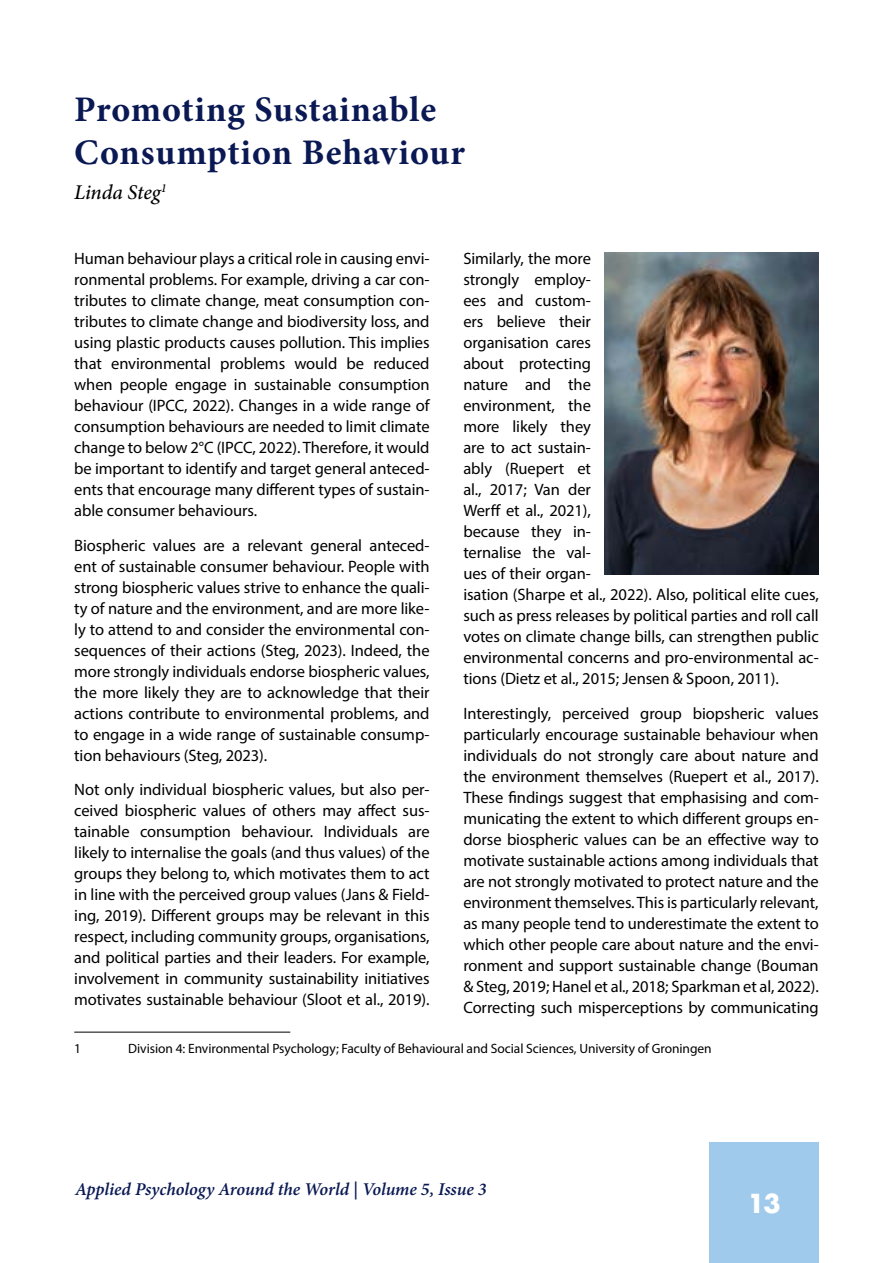
<style>
.page{position:relative;width:893px;height:1263px;background:#fff}
.page>*{position:absolute;margin:0;border:0;box-sizing:border-box;transform-origin:0 0}
.t1{font:700 36px/43.2px "Minion Pro";letter-spacing:.02em;color:#0a1953}
.t2{font:700 25.5px "Futura";color:#fff}
.t3{font:italic 500 21px "Minion Pro";letter-spacing:-.01em;color:#000}
.t4{font:italic 600 18px "Minion Pro";letter-spacing:-.005em;color:#0a1953}
.t5{font:16.5px/21px "Myriad Pro";letter-spacing:-.005em;color:#000;text-align:justify}
.t6{font:13.5px "Myriad Pro";letter-spacing:-.005em;color:#000}
</style>
<div class="page">
<div style="left:710px;top:1142px;width:109px;height:120px;background:#9fcaec"></div>
<hr style="left:74px;top:1032px;width:216px;height:1px;background:#000">
<img style="left:604px;top:253px;width:215px;height:321px">
<h1 class="t1" style="left:74px;top:87px;width:392px">Promoting Sustainable<br>Consumption Behaviour</h1>
<p class="t3" style="left:74px;top:178px;width:94px">Linda Steg<sup>1</sup></p>
<p class="t5" style="left:74px;top:248px;width:357px">Human behaviour plays a critical role in causing envi&shy;ronmental problems. For example, driving a car con&shy;tributes to climate change, meat consumption con&shy;tributes to climate change and biodiversity loss, and using plastic products causes pollution. This implies that environmental problems would be reduced when people engage in sustainable consumption behaviour (IPCC, 2022). Changes in a wide range of consumption behaviours are needed to limit climate change to below 2°C (IPCC, 2022). Therefore, it would be important to identify and target general anteced&shy;ents that encourage many different types of sustain&shy;able consumer behaviours.</p>
<p class="t5" style="left:74px;top:534px;width:357px">Biospheric values are a relevant general anteced&shy;ent of sustainable consumer behaviour. People with strong biospheric values strive to enhance the quali&shy;ty of nature and the environment, and are more like&shy;ly to attend to and consider the environmental con&shy;sequences of their actions (Steg, 2023). Indeed, the more strongly individuals endorse biospheric values, the more likely they are to acknowledge that their actions contribute to environmental problems, and to engage in a wide range of sustainable consump&shy;tion behaviours (Steg, 2023).</p>
<p class="t5" style="left:74px;top:779px;width:357px">Not only individual biospheric values, but also per&shy;ceived biospheric values of others may affect sus&shy;tainable consumption behaviour. Individuals are likely to internalise the goals (and thus values) of the groups they belong to, which motivates them to act in line with the perceived group values (Jans &amp; Field&shy;ing, 2019). Different groups may be relevant in this respect, including community groups, organisations, and political parties and their leaders. For example, involvement in community sustainability initiatives motivates sustainable behaviour (Sloot et al., 2019).</p>
<p class="t6" style="left:74px;top:1040px;width:8px">1</p>
<p class="t6" style="left:128px;top:1040px;width:585px">Division 4: Environmental Psychology; Faculty of Behavioural and Social Sciences, University of Groningen</p>
<p class="t5" style="left:463px;top:248px;width:357px;text-align:left">Similarly, the more<br>strongly employ-<br>ees and custom-<br>ers believe their<br>organisation cares<br>about protecting<br>nature and the<br>environment, the<br>more likely they<br>are to act sustain-<br>ably (Ruepert et<br>al., 2017; Van der<br>Werff et al., 2021),<br>because they in-<br>ternalise the val-<br>ues of their organ-<br>isation (Sharpe et al., 2022). Also, political elite cues, such as press releases by political parties and roll call votes on climate change bills, can strengthen public environmental concerns and pro-environmental ac&shy;tions (Dietz et al., 2015; Jensen &amp; Spoon, 2011).</p>
<p class="t5" style="left:463px;top:702px;width:357px">Interestingly, perceived group biopsheric values particularly encourage sustainable behaviour when individuals do not strongly care about nature and the environment themselves (Ruepert et al., 2017).<br>These findings suggest that emphasising and com&shy;municating the extent to which different groups en&shy;dorse biospheric values can be an effective way to motivate sustainable actions among individuals that are not strongly motivated to protect nature and the environment themselves. This is particularly relevant, as many people tend to underestimate the extent to which other people care about nature and the envi&shy;ronment and support sustainable change (Bouman &amp; Steg, 2019; Hanel et al., 2018; Sparkman et al, 2022).<br>Correcting such misperceptions by communicating</p>
<p class="t4" style="left:75px;top:1177px;width:413px">Applied Psychology Around the World | Volume 5, Issue 3</p>
<h2 class="t2" style="left:747px;top:1185px;width:35px">13</h2>
</div>
